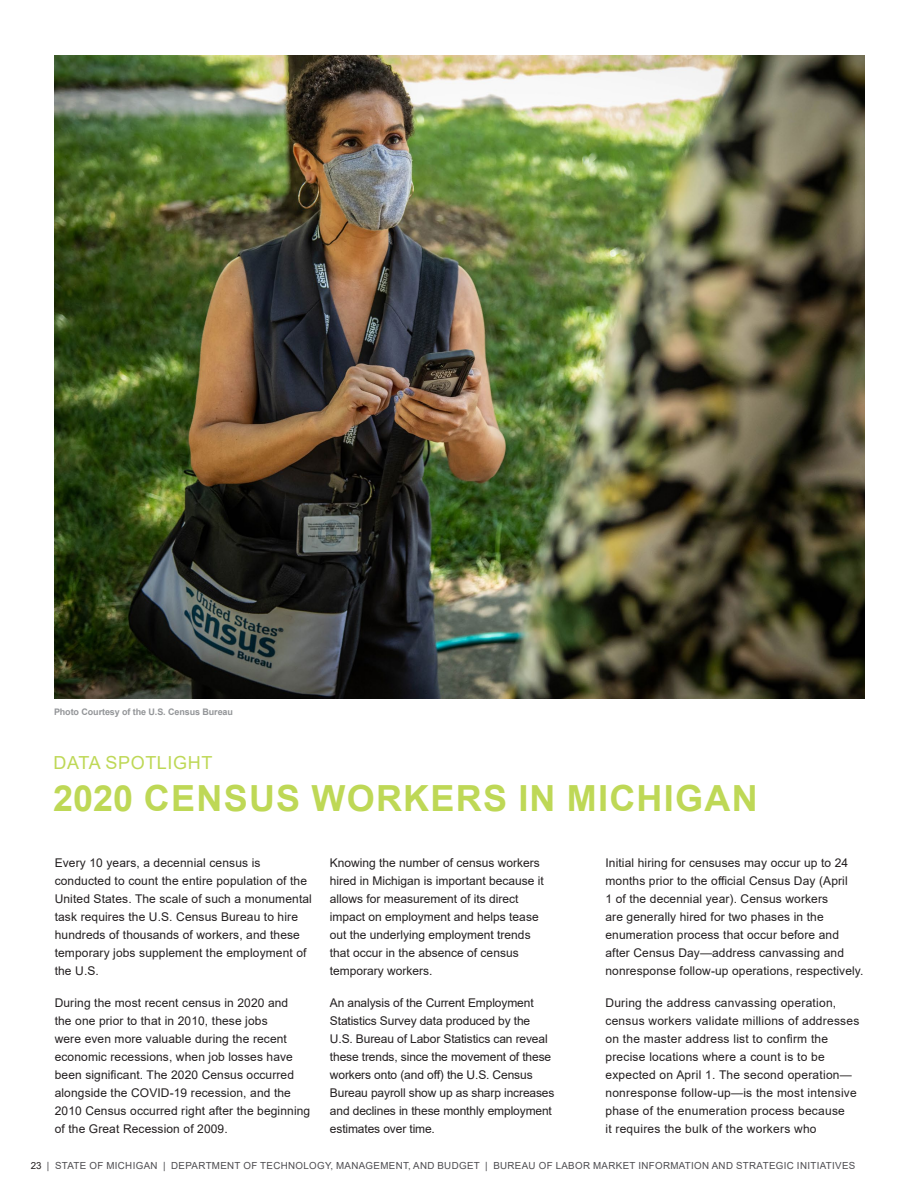
<style>
.page{position:relative;width:918px;height:1188px;background:#fff}
.page>*{position:absolute;margin:0;border:0;box-sizing:border-box;transform-origin:0 0}
.t1{font:700 36px "Arial";letter-spacing:.035em;color:#bed856}
.t2{font:18px "Arial";letter-spacing:.035em;color:#bed856}
.Body_copy{font:12px/18px "Arial";letter-spacing:.01em;color:#231f20}
.Body_copy-2{font:12px/18px "Arial";letter-spacing:-.01em;color:#231f20}
.t3{font:9.75px "Arial";letter-spacing:.035em;color:#4e4d51}
.t4{font:700 9px "Arial";letter-spacing:-.01em;color:#939598}
.s1{color:#231f20}
</style>
<div class="page">
<img style="left:55px;top:56px;width:810px;height:643px">
<p class="t4" style="left:54px;top:706px;width:181px">Photo Courtesy of the U.S. Census Bureau</p>
<p class="t2" style="left:54px;top:750px;width:160px">DATA SPOTLIGHT</p>
<p class="t1" style="left:53px;top:773px;width:706px">2020 CENSUS WORKERS IN MICHIGAN</p>
<p class="Body_copy" style="left:55px;top:854px;width:259px">Every 10 years, a decennial census is conducted to count the entire population of the United States. The scale of such a monumental task requires the U.S. Census Bureau to hire hundreds of thousands of workers, and these temporary jobs supplement the employment of the U.S.</p>
<p class="Body_copy" style="left:55px;top:993px;width:257px">During the most recent census in 2020 and<br>the one prior to that in 2010, these jobs<br>were even more valuable during the recent economic recessions, when job losses have been significant. The 2020 Census occurred alongside the COVID-19 recession, and the 2010 Census occurred right after the beginning of the Great Recession of 2009.</p>
<p class="Body_copy" style="left:330px;top:854px;width:216px">Knowing the number of census workers hired in Michigan is important because it allows for measurement of its direct impact on employment and helps tease out the underlying employment trends that occur in the absence of census temporary workers.</p>
<p class="Body_copy-2" style="left:330px;top:993px;width:226px">An analysis of the Current Employment Statistics Survey data produced by the U.S. Bureau of Labor Statistics can reveal these trends, since the movement of these workers onto (and off) the U.S. Census Bureau payroll show up as sharp increases and declines in these monthly employment estimates over time.</p>
<p class="Body_copy" style="left:605px;top:854px;width:260px">Initial hiring for censuses may occur up to 24 months prior to the official Census Day (April<br>1 of the decennial year). Census workers<br>are generally hired for two phases in the enumeration process that occur before and after Census Day—address canvassing and nonresponse follow-up operations, respectively.</p>
<p class="Body_copy" style="left:605px;top:993px;width:255px">During the address canvassing operation, census workers validate millions of addresses on the master address list to confirm the precise locations where a count is to be expected on April 1. The second operation— nonresponse follow-up—is the most intensive phase of the enumeration process because<br>it requires the bulk of the workers who</p>
<p class="t3" style="left:31px;top:1158px;width:826px"><span class="s1">23</span> | STATE OF MICHIGAN | DEPARTMENT OF TECHNOLOGY, MANAGEMENT, AND BUDGET | BUREAU OF LABOR MARKET INFORMATION AND STRATEGIC INITIATIVES</p>
</div>
